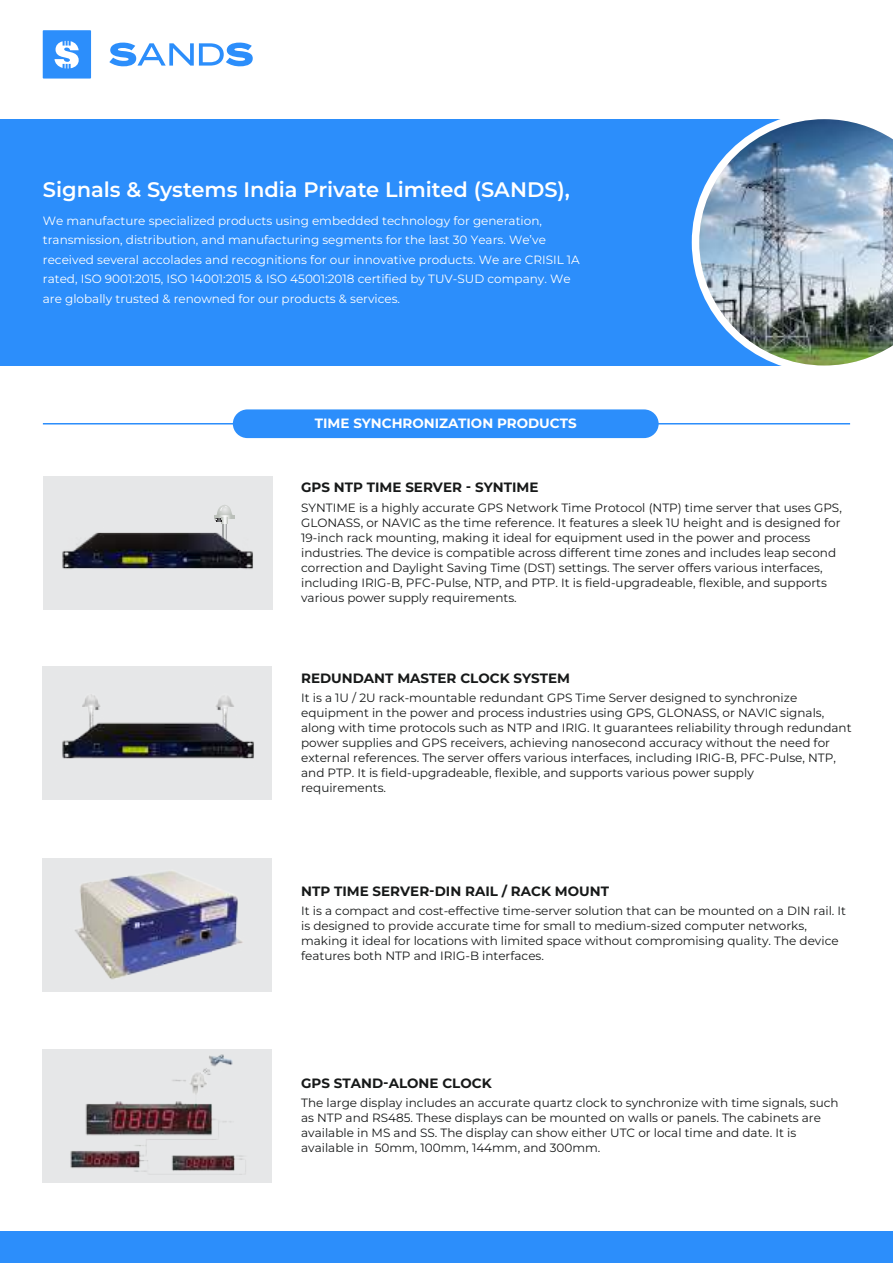
<style>
.page{position:relative;width:893px;height:1263px;background:#fff}
.page>*{position:absolute;margin:0;border:0;box-sizing:border-box;transform-origin:0 0}
.t1{font:600 21px "Montserrat";color:#fff}
.t2{font:700 13.5px "Montserrat";color:#171919}
.t3{font:700 13.5px "Montserrat";color:#fff}
.t4{font:12px/15px "Montserrat";color:#171919}
.t5{font:12px/19.5px "Montserrat";color:#fff}
</style>
<div class="page">
<div style="left:0;top:119px;width:893px;height:247px;background:#2c8efb"></div>
<div style="left:233px;top:409px;width:426px;height:29px;background:#2c8efb;border-radius:14px"></div>
<hr style="left:43px;top:423px;width:807px;height:1px;background:#2c8efb">
<div style="left:43px;top:858px;width:229px;height:134px;background:#e6e7e8"></div>
<svg style="left:109px;top:42px;width:144px;height:24px"></svg>
<div style="left:43px;top:30px;width:48px;height:49px;background:#2c8efb"></div>
<svg style="left:55px;top:41px;width:24px;height:28px"></svg>
<div style="left:0;top:1231px;width:893px;height:32px;background:#2c8efb"></div>
<div style="left:43px;top:1049px;width:229px;height:133px;background:#e6e7e8"></div>
<div style="left:43px;top:477px;width:229px;height:133px;background:#e6e7e8"></div>
<div style="left:43px;top:666px;width:229px;height:133px;background:#e6e7e8"></div>
<svg style="left:692px;top:200px;width:201px;height:166px"></svg>
<img style="left:699px;top:119px;width:194px;height:246px">
<img style="left:75px;top:871px;width:168px;height:109px">
<img style="left:62px;top:695px;width:192px;height:64px">
<img style="left:70px;top:1054px;width:176px;height:121px">
<svg style="left:215px;top:505px;width:19px;height:21px"></svg>
<img style="left:62px;top:526px;width:191px;height:43px">
<h1 class="t1" style="left:43px;top:174px;width:529px">Signals &amp; Systems India Private Limited (SANDS),</h1>
<p class="t5" style="left:43px;top:210px;width:538px">We manufacture specialized products using embedded technology for generation, transmission, distribution, and manufacturing segments for the last 30 Years. We’ve received several accolades and recognitions for our innovative products. We are CRISIL 1A rated, ISO 9001:2015, ISO 14001:2015 &amp; ISO 45001:2018 certified by TUV-SUD company. We are globally trusted &amp; renowned for our products &amp; services.</p>
<p class="t3" style="left:315px;top:413px;width:263px">TIME SYNCHRONIZATION PRODUCTS</p>
<p class="t2" style="left:301px;top:477px;width:239px">GPS NTP TIME SERVER - SYNTIME</p>
<p class="t4" style="left:301px;top:499px;width:542px">SYNTIME is a highly accurate GPS Network Time Protocol (NTP) time server that uses GPS, GLONASS, or NAVIC as the time reference. It features a sleek 1U height and is designed for 19-inch rack mounting, making it ideal for equipment used in the power and process industries. The device is compatible across different time zones and includes leap second correction and Daylight Saving Time (DST) settings. The server offers various interfaces, including IRIG-B, PFC-Pulse, NTP, and PTP. It is field-upgradeable, flexible, and supports various power supply requirements.</p>
<p class="t2" style="left:301px;top:668px;width:271px">REDUNDANT MASTER CLOCK SYSTEM</p>
<p class="t4" style="left:301px;top:690px;width:552px">It is a 1U / 2U rack-mountable redundant GPS Time Server designed to synchronize equipment in the power and process industries using GPS, GLONASS, or NAVIC signals, along with time protocols such as NTP and IRIG. It guarantees reliability through redundant power supplies and GPS receivers, achieving nanosecond accuracy without the need for external references. The server offers various interfaces, including IRIG-B, PFC-Pulse, NTP, and PTP. It is field-upgradeable, flexible, and supports various power supply<br>requirements.</p>
<p class="t2" style="left:301px;top:881px;width:309px">NTP TIME SERVER-DIN RAIL / RACK MOUNT</p>
<p class="t4" style="left:301px;top:903px;width:546px">It is a compact and cost-effective time-server solution that can be mounted on a DIN rail. It is designed to provide accurate time for small to medium-sized computer networks, making it ideal for locations with limited space without compromising quality. The device features both NTP and IRIG-B interfaces.</p>
<p class="t2" style="left:301px;top:1073px;width:192px">GPS STAND-ALONE CLOCK</p>
<p class="t4" style="left:301px;top:1095px;width:539px">The large display includes an accurate quartz clock to synchronize with time signals, such as NTP and RS485. These displays can be mounted on walls or panels. The cabinets are available in MS and SS. The display can show either UTC or local time and date. It is available in 50mm, 100mm, 144mm, and 300mm.</p>
</div>
